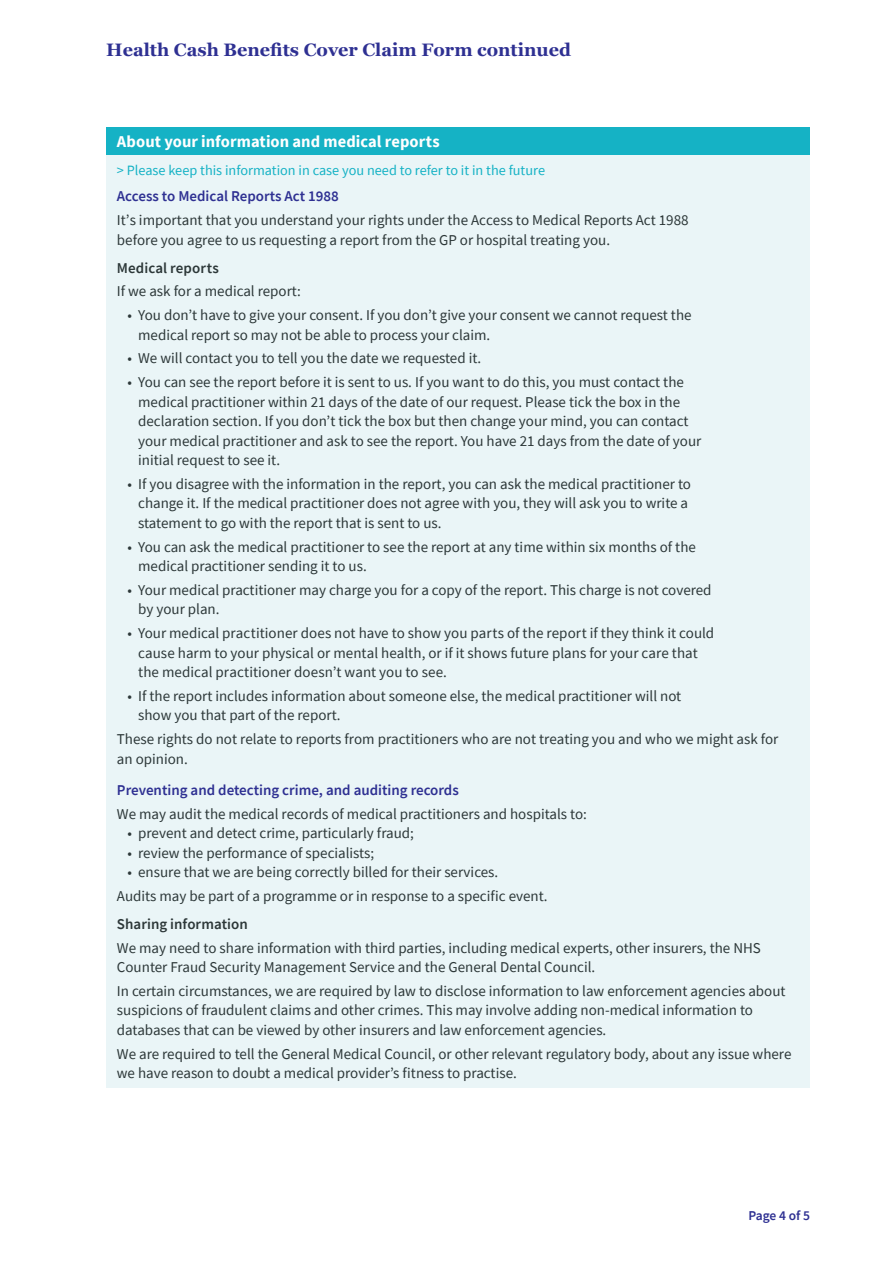
<style>
.page{position:relative;width:893px;height:1263px;background:#fff}
.page>*{position:absolute;margin:0;border:0;box-sizing:border-box;transform-origin:0 0}
.t1{font:700 18px "Georgia";color:#2e3092}
.t2{font:700 16.5px "Source Sans Pro";letter-spacing:.005em;color:#fff}
.t3{font:15px/19.5px "Source Sans Pro";color:#2c3738}
.t4{font:600 15px "Source Sans Pro";color:#2e3092}
.t5{font:600 15px "Source Sans Pro";letter-spacing:.005em;color:#2c3738}
.t6{font:14.25px "Source Sans Pro";color:#15b2c5}
.t7{font:600 13.5px "Source Sans Pro";letter-spacing:-.01em;color:#2e3092}
</style>
<div class="page">
<div style="left:106px;top:128px;width:704px;height:27px;background:#15b2c5"></div>
<div style="left:106px;top:155px;width:704px;height:619px;background:#eaf5f7"></div>
<div style="left:106px;top:774px;width:704px;height:314px;background:#eaf5f7"></div>
<p class="t1" style="left:106px;top:38px;width:466px">Health Cash Benefits Cover Claim Form continued</p>
<p class="t2" style="left:117px;top:131px;width:324px">About your information and medical reports</p>
<p class="t6" style="left:117px;top:162px;width:430px">&gt; Please keep this information in case you need to refer to it in the future</p>
<p class="t4" style="left:117px;top:186px;width:223px">Access to Medical Reports Act 1988</p>
<p class="t3" style="left:117px;top:210px;width:573px">It’s important that you understand your rights under the Access to Medical Reports Act 1988 before you agree to us requesting a report from the GP or hospital treating you.</p>
<p class="t5" style="left:117px;top:258px;width:104px">Medical reports</p>
<p class="t3" style="left:117px;top:281px;width:186px">If we ask for a medical report:</p>
<p class="t3" style="left:138px;top:305px;width:555px;text-indent:-11px">• You don’t have to give your consent. If you don’t give your consent we cannot request the medical report so may not be able to process your claim.</p>
<p class="t3" style="left:128px;top:348px;width:355px">• We will contact you to tell you the date we requested it.</p>
<p class="t3" style="left:138px;top:372px;width:565px;text-indent:-11px">• You can see the report before it is sent to us. If you want to do this, you must contact the medical practitioner within 21 days of the date of our request. Please tick the box in the declaration section. If you don’t tick the box but then change your mind, you can contact your medical practitioner and ask to see the report. You have 21 days from the date of your initial request to see it.</p>
<p class="t3" style="left:138px;top:474px;width:554px;text-indent:-11px">• If you disagree with the information in the report, you can ask the medical practitioner to change it. If the medical practitioner does not agree with you, they will ask you to write a statement to go with the report that is sent to us.</p>
<p class="t3" style="left:138px;top:537px;width:559px;text-indent:-11px">• You can ask the medical practitioner to see the report at any time within six months of the medical practitioner sending it to us.</p>
<p class="t3" style="left:138px;top:580px;width:575px;text-indent:-11px">• Your medical practitioner may charge you for a copy of the report. This charge is not covered by your plan.</p>
<p class="t3" style="left:138px;top:623px;width:578px;text-indent:-11px">• Your medical practitioner does not have to show you parts of the report if they think it could cause harm to your physical or mental health, or if it shows future plans for your care that the medical practitioner doesn’t want you to see.</p>
<p class="t3" style="left:138px;top:686px;width:545px;text-indent:-11px">• If the report includes information about someone else, the medical practitioner will not show you that part of the report.</p>
<p class="t3" style="left:117px;top:729px;width:663px">These rights do not relate to reports from practitioners who are not treating you and who we might ask for an opinion.</p>
<p class="t4" style="left:117px;top:780px;width:343px">Preventing and detecting crime, and auditing records</p>
<p class="t3" style="left:117px;top:804px;width:471px">We may audit the medical records of medical practitioners and hospitals to:</p>
<p class="t3" style="left:128px;top:823px;width:288px">• prevent and detect crime, particularly fraud;</p>
<p class="t3" style="left:128px;top:843px;width:248px">• review the performance of specialists;</p>
<p class="t3" style="left:117px;top:860px;width:432px;line-height:23.7px;text-indent:11px">• ensure that we are being correctly billed for their services.<br>Audits may be part of a programme or in response to a specific event.</p>
<p class="t5" style="left:117px;top:914px;width:133px">Sharing information</p>
<p class="t3" style="left:117px;top:938px;width:645px">We may need to share information with third parties, including medical experts, other insurers, the NHS<br>Counter Fraud Security Management Service and the General Dental Council.</p>
<p class="t3" style="left:117px;top:981px;width:670px">In certain circumstances, we are required by law to disclose information to law enforcement agencies about suspicions of fraudulent claims and other crimes. This may involve adding non-medical information to databases that can be viewed by other insurers and law enforcement agencies.</p>
<p class="t3" style="left:117px;top:1044px;width:676px">We are required to tell the General Medical Council, or other relevant regulatory body, about any issue where we have reason to doubt a medical provider’s fitness to practise.</p>
<p class="t7" style="left:748px;top:1207px;width:63px">Page 4 of 5</p>
</div>
